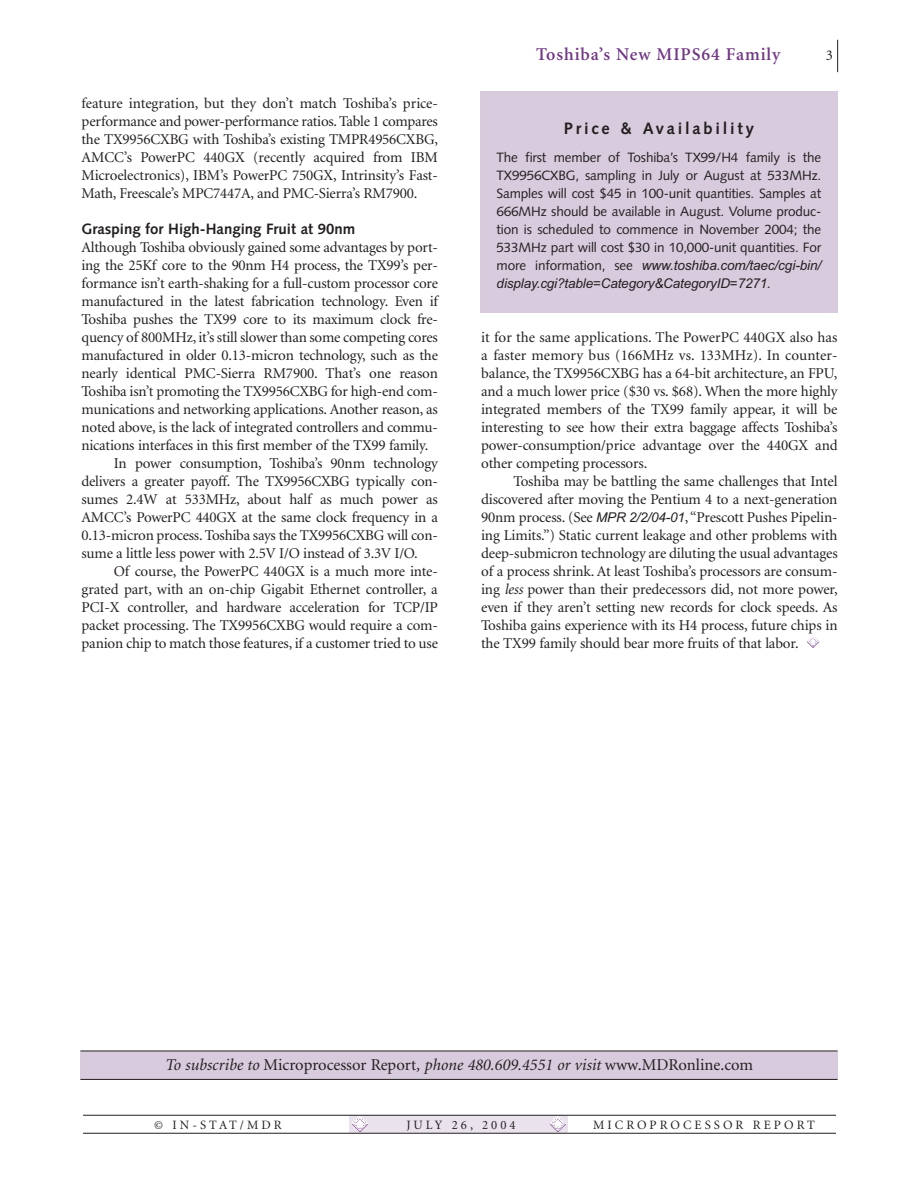
<style>
.page{position:relative;width:918px;height:1188px;background:#fff}
.page>*{position:absolute;margin:0;border:0;box-sizing:border-box;transform-origin:0 0}
.t1{font:600 18px "Minion";letter-spacing:.05em;color:#703783}
.t2{font:italic 16.5px "Minion";color:#231f20}
.t3{font:700 16.5px "Syntax";letter-spacing:.165em;color:#231f20}
.t4{font:15px/18px "Minion";letter-spacing:-.015em;color:#231f20;text-align:justify}
.t5{font:700 15px "Syntax";color:#231f20}
.t6{font:13.5px/18px "Syntax";letter-spacing:-.01em;color:#231f20;text-align:justify}
.t7{font:13.5px/18px "Arial Italic MS";letter-spacing:-.01em;color:#231f20}
.t8{font:12.75px "Minion";letter-spacing:.24em;color:#231f20}
.s1{font-family:"Syntax"}
.s2{font-family:"Arial Italic MS";font-size:13.5px}
.s3{font-style:italic}
.s4{font-style:normal}
</style>
<div class="page">
<hr style="left:837px;top:40px;width:1px;height:32px;background:#231f20">
<svg style="left:807px;top:636px;width:12px;height:12px"></svg>
<div style="left:349px;top:1116px;width:219px;height:17px;background:#eae3ed"></div>
<svg style="left:550px;top:1117px;width:16px;height:15px"></svg>
<svg style="left:352px;top:1117px;width:16px;height:15px"></svg>
<hr style="left:83px;top:1115px;width:753px;height:1px;background:#231f20">
<hr style="left:83px;top:1133px;width:753px;height:1px;background:#231f20">
<div style="left:480px;top:91px;width:358px;height:222px;background:#d7cbdd"></div>
<div style="left:80px;top:1051px;width:758px;height:29px;background:#d7cbdd"></div>
<hr style="left:80px;top:1051px;width:758px;height:1px;background:#231f20">
<hr style="left:80px;top:1079px;width:758px;height:1px;background:#231f20">
<p class="t4" style="left:82px;top:95px;width:358px">feature integration, but they don’t match Toshiba’s price&shy;performance and power-performance ratios. Table 1 compares the TX9956CXBG with Toshiba’s existing TMPR4956CXBG, AMCC’s PowerPC 440GX (recently acquired from IBM Microelectronics), IBM’s PowerPC 750GX, Intrinsity’s Fast-Math, Freescale’s MPC7447A, and PMC-Sierra’s RM7900.</p>
<p class="t5" style="left:82px;top:223px;width:275px">Grasping for High-Hanging Fruit at 90nm</p>
<p class="t4" style="left:82px;top:239px;width:358px">Although Toshiba obviously gained some advantages by port-</p>
<p class="t4" style="left:82px;top:257px;width:358px">ing the 25Kf core to the 90nm H4 process, the TX99’s per-</p>
<p class="t4" style="left:82px;top:275px;width:358px">formance isn’t earth-shaking for a full-custom processor core</p>
<p class="t4" style="left:82px;top:293px;width:358px">manufactured in the latest fabrication technology. Even if</p>
<p class="t4" style="left:82px;top:311px;width:358px">Toshiba pushes the TX99 core to its maximum clock fre-</p>
<p class="t4" style="left:82px;top:329px;width:358px">quency of 800MHz, it’s still slower than some competing cores</p>
<p class="t4" style="left:82px;top:347px;width:358px">manufactured in older 0.13-micron technology, such as the</p>
<p class="t4" style="left:82px;top:365px;width:358px">nearly identical PMC-Sierra RM7900. That’s one reason</p>
<p class="t4" style="left:82px;top:383px;width:358px">Toshiba isn’t promoting the TX9956CXBG for high-end com-</p>
<p class="t4" style="left:82px;top:401px;width:358px">munications and networking applications. Another reason, as</p>
<p class="t4" style="left:82px;top:419px;width:358px">noted above, is the lack of integrated controllers and commu-</p>
<p class="t4" style="left:82px;top:437px;width:348px">nications interfaces in this first member of the TX99 family.</p>
<p class="t4" style="left:114px;top:455px;width:326px">In power consumption, Toshiba’s 90nm technology</p>
<p class="t4" style="left:82px;top:473px;width:358px">delivers a greater payoff. The TX9956CXBG typically con-</p>
<p class="t4" style="left:82px;top:491px;width:358px">sumes 2.4W at 533MHz, about half as much power as</p>
<p class="t4" style="left:82px;top:509px;width:358px">AMCC’s PowerPC 440GX at the same clock frequency in a</p>
<p class="t4" style="left:82px;top:527px;width:358px">0.13-micron process. Toshiba says the TX9956CXBG will con-</p>
<p class="t4" style="left:82px;top:545px;width:338px">sume a little less power with 2.5V I/O instead of 3.3V I/O.</p>
<p class="t4" style="left:114px;top:563px;width:326px">Of course, the PowerPC 440GX is a much more inte-</p>
<p class="t4" style="left:82px;top:581px;width:358px">grated part, with an on-chip Gigabit Ethernet controller, a</p>
<p class="t4" style="left:82px;top:599px;width:358px">PCI-X controller, and hardware acceleration for TCP/IP</p>
<p class="t4" style="left:82px;top:617px;width:358px">packet processing. The TX9956CXBG would require a com-</p>
<p class="t4" style="left:82px;top:635px;width:358px">panion chip to match those features, if a customer tried to use</p>
<p class="t1" style="left:536px;top:47px;width:246px">Toshiba’s New MIPS64 Family</p>
<p class="t4" style="left:826px;top:47px;width:9px">3</p>
<p class="t3" style="left:564px;top:121px;width:192px">Price &amp; Availability</p>
<p class="t6" style="left:497px;top:150px;width:326px">The first member of Toshiba’s TX99/H4 family is the TX9956CXBG, sampling in July or August at 533MHz.<br>Samples will cost $45 in 100-unit quantities. Samples at 666MHz should be available in August. Volume produc&shy;tion is scheduled to commence in November 2004; the 533MHz part will cost $30 in 10,000-unit quantities. For</p>
<p class="t7" style="left:497px;top:258px;width:326px"><span class="s1">more information, see</span> www.toshiba.com/taec/cgi-bin/ display.cgi?table=Category&amp;CategoryID=7271.</p>
<p class="t4" style="left:481px;top:329px;width:358px">it for the same applications. The PowerPC 440GX also has a faster memory bus (166MHz vs. 133MHz). In counter&shy;balance, the TX9956CXBG has a 64-bit architecture, an FPU, and a much lower price ($30 vs. $68). When the more highly integrated members of the TX99 family appear, it will be interesting to see how their extra baggage affects Toshiba’s power-consumption/price advantage over the 440GX and other competing processors.</p>
<p class="t4" style="left:481px;top:473px;width:358px;text-indent:32px">Toshiba may be battling the same challenges that Intel discovered after moving the Pentium 4 to a next-generation 90nm process. (See <span class="s2">MPR 2/2/04-01</span>, “Prescott Pushes Pipelin&shy;ing Limits.”) Static current leakage and other problems with deep-submicron technology are diluting the usual advantages of a process shrink. At least Toshiba’s processors are consum&shy;ing <span class="s3">less</span> power than their predecessors did, not more power, even if they aren’t setting new records for clock speeds. As Toshiba gains experience with its H4 process, future chips in the TX99 family should bear more fruits of that labor.</p>
<p class="t2" style="left:165px;top:1059px;width:590px">To subscribe to <span class="s4">Microprocessor Report</span>, phone 480.609.4551 or visit <span class="s4">www.MDRonline.com</span></p>
<p class="t8" style="left:154px;top:1120px;width:129px">© IN-STAT/MDR</p>
<p class="t8" style="left:406px;top:1120px;width:111px">JULY 26, 2004</p>
<p class="t8" style="left:593px;top:1120px;width:223px">MICROPROCESSOR REPORT</p>
</div>
